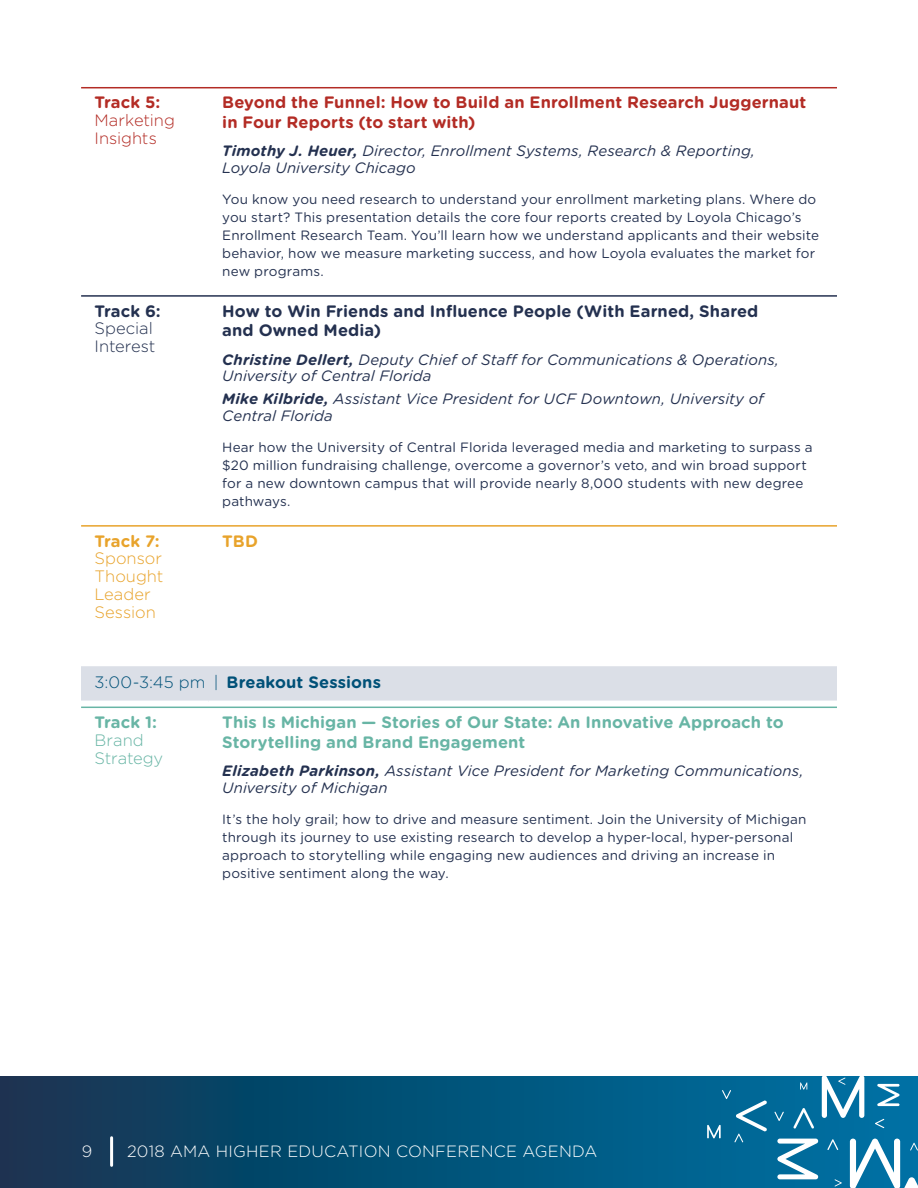
<style>
.page{position:relative;width:918px;height:1188px;background:#fff}
.page>*{position:absolute;margin:0;border:0;box-sizing:border-box;transform-origin:0 0}
.t1{font:700 16.5px/19.5px "Gotham Rounded";letter-spacing:.005em;color:#68b5a5}
.t2{font:700 16.5px/19.5px "Gotham Rounded";letter-spacing:.005em;color:#b32c25}
.t3{font:700 16.5px/19.5px "Gotham Rounded";letter-spacing:.005em;color:#243150}
.t4{font:700 16.5px "Gotham Rounded";letter-spacing:.005em;color:#005178}
.t5{font:300 16.5px/17.9px "Gotham Rounded";color:#e8a32b}
.t6{font:300 16.5px/17.9px "Gotham Rounded";letter-spacing:-.005em;color:#b32c25}
.t7{font:300 16.5px/17.9px "Gotham Rounded";color:#243150}
.t8{font:300 16.5px/17.9px "Gotham Rounded";color:#68b5a5}
.t9{font:700 16.5px "Gotham Rounded";letter-spacing:.005em;color:#e8a32b}
.t10{font:300 16.35px "Gotham Rounded";letter-spacing:.015em;color:#fff}
.t11{font:italic 15px/16.5px "Gotham Rounded";letter-spacing:.005em;color:#243150}
.t12{font:13.5px/18px "Gotham Rounded";letter-spacing:.01em;color:#243150}
.s1{font-weight:700}
.s2{font-weight:300}
</style>
<div class="page">
<div style="left:0;top:1077px;width:918px;height:111px;background:linear-gradient(to right,#113450,#0074a6)"></div>
<hr style="left:110px;top:1138px;width:3px;height:27px;background:#fff">
<svg style="left:875px;top:1119px;width:9px;height:9px"></svg>
<svg style="left:835px;top:1179px;width:7px;height:8px"></svg>
<svg style="left:774px;top:1112px;width:10px;height:9px"></svg>
<svg style="left:793px;top:1108px;width:21px;height:21px"></svg>
<svg style="left:827px;top:1139px;width:11px;height:11px"></svg>
<svg style="left:822px;top:1076px;width:42px;height:42px"></svg>
<svg style="left:800px;top:1082px;width:7px;height:8px"></svg>
<svg style="left:777px;top:1139px;width:41px;height:40px"></svg>
<svg style="left:877px;top:1084px;width:23px;height:22px"></svg>
<svg style="left:850px;top:1139px;width:68px;height:49px"></svg>
<svg style="left:707px;top:1090px;width:60px;height:52px;background:#1d77a1"></svg>
<div style="left:81px;top:661px;width:756px;height:40px;background:#dbdfe7"></div>
<hr style="left:81px;top:87px;width:756px;height:1px;background:#b32c25">
<hr style="left:81px;top:295px;width:756px;height:2px;background:#243150">
<hr style="left:81px;top:525px;width:756px;height:2px;background:#e8a32b">
<div style="left:81px;top:660px;width:756px;height:6px;background:#fff"></div>
<hr style="left:81px;top:707px;width:756px;height:1px;background:#68b5a5">
<p class="t2" style="left:94px;top:92px;width:67px">Track 5:</p>
<p class="t6" style="left:94px;top:111px;width:82px">Marketing<br>Insights</p>
<p class="t2" style="left:222px;top:92px;width:586px">Beyond the Funnel: How to Build an Enrollment Research Juggernaut in Four Reports (to start with)</p>
<p class="t11" style="left:222px;top:142px;width:534px"><span class="s1">Timothy J. Heuer,</span> Director, Enrollment Systems, Research &amp; Reporting,<br>Loyola University Chicago</p>
<p class="t12" style="left:222px;top:190px;width:598px">You know you need research to understand your enrollment marketing plans. Where do you start? This presentation details the core four reports created by Loyola Chicago’s Enrollment Research Team. You’ll learn how we understand applicants and their website behavior, how we measure marketing success, and how Loyola evaluates the market for new programs.</p>
<p class="t3" style="left:94px;top:300px;width:68px">Track 6:</p>
<p class="t7" style="left:94px;top:319px;width:63px">Special<br>Interest</p>
<p class="t3" style="left:222px;top:300px;width:538px">How to Win Friends and Influence People (With Earned, Shared and Owned Media)</p>
<p class="t11" style="left:222px;top:350px;width:558px"><span class="s1">Christine Dellert,</span> Deputy Chief of Staff for Communications &amp; Operations,<br>University of Central Florida</p>
<p class="t11" style="left:222px;top:390px;width:543px"><span class="s1">Mike Kilbride,</span> Assistant Vice President for UCF Downtown, University of<br>Central Florida</p>
<p class="t12" style="left:222px;top:438px;width:592px">Hear how the University of Central Florida leveraged media and marketing to surpass a $20 million fundraising challenge, overcome a governor’s veto, and win broad support for a new downtown campus that will provide nearly 8,000 students with new degree pathways.</p>
<p class="t9" style="left:94px;top:529px;width:67px">Track 7:</p>
<p class="t5" style="left:94px;top:549px;width:71px">Sponsor<br>Thought<br>Leader<br>Session</p>
<p class="t9" style="left:222px;top:529px;width:37px">TBD</p>
<p class="t4" style="left:94px;top:670px;width:288px"><span class="s2">3:00-3:45 pm |</span> Breakout Sessions</p>
<p class="t1" style="left:94px;top:712px;width:64px">Track 1:</p>
<p class="t8" style="left:94px;top:730px;width:70px">Brand<br>Strategy</p>
<p class="t1" style="left:222px;top:712px;width:563px">This Is Michigan — Stories of Our State: An Innovative Approach to<br>Storytelling and Brand Engagement</p>
<p class="t11" style="left:222px;top:762px;width:583px"><span class="s1">Elizabeth Parkinson,</span> Assistant Vice President for Marketing Communications,<br>University of Michigan</p>
<p class="t12" style="left:222px;top:810px;width:586px">It’s the holy grail; how to drive and measure sentiment. Join the University of Michigan through its journey to use existing research to develop a hyper-local, hyper-personal approach to storytelling while engaging new audiences and driving an increase in positive sentiment along the way.</p>
<p class="t10" style="left:82px;top:1140px;width:12px">9</p>
<p class="t10" style="left:127px;top:1140px;width:472px">2018 AMA HIGHER EDUCATION CONFERENCE AGENDA</p>
</div>
